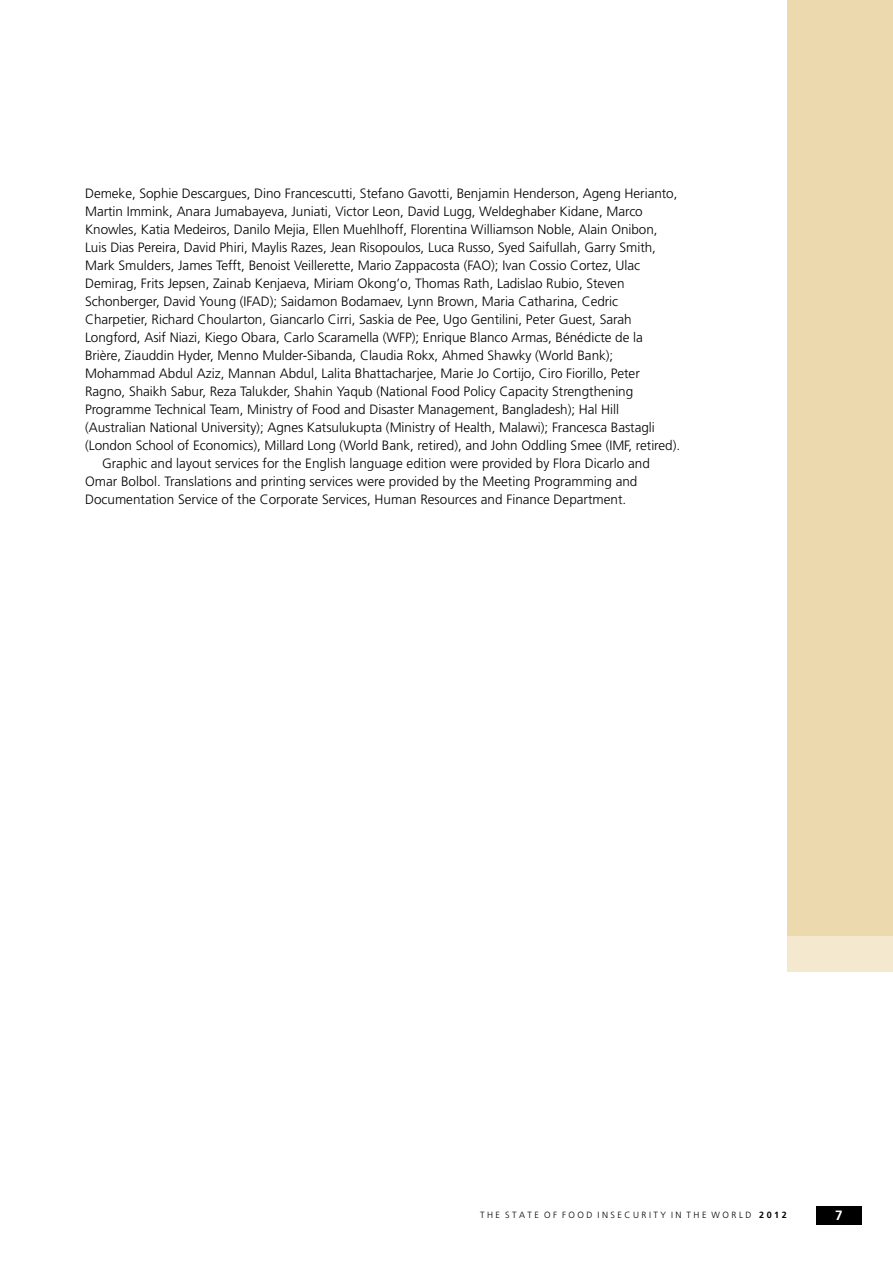
<style>
.page{position:relative;width:893px;height:1263px;background:#fff}
.page>*{position:absolute;margin:0;border:0;box-sizing:border-box;transform-origin:0 0}
.t1{font:300 13.5px "Frutiger LT Std";letter-spacing:-.005em;color:#000}
.t2{font:700 13.5px "Frutiger LT Std";color:#fff}
.t3{font:300 9px "Frutiger LT Std";color:#000}
.s1{font-weight:700}
</style>
<div class="page">
<div style="left:787px;top:0;width:106px;height:972px;background:#edd9ae"></div>
<div style="left:787px;top:936px;width:106px;height:36px;background:#f4e8ce"></div>
<div style="left:816px;top:1206px;width:45px;height:18px;background:#000"></div>
<p class="t1" style="left:85px;top:186px;width:594px">Demeke, Sophie Descargues, Dino Francescutti, Stefano Gavotti, Benjamin Henderson, Ageng Herianto,</p>
<p class="t1" style="left:85px;top:204px;width:559px">Martin Immink, Anara Jumabayeva, Juniati, Victor Leon, David Lugg, Weldeghaber Kidane, Marco</p>
<p class="t1" style="left:85px;top:222px;width:574px">Knowles, Katia Medeiros, Danilo Mejia, Ellen Muehlhoff, Florentina Williamson Noble, Alain Onibon,</p>
<p class="t1" style="left:85px;top:240px;width:572px">Luis Dias Pereira, David Phiri, Maylis Razes, Jean Risopoulos, Luca Russo, Syed Saifullah, Garry Smith,</p>
<p class="t1" style="left:85px;top:258px;width:557px">Mark Smulders, James Tefft, Benoist Veillerette, Mario Zappacosta (FAO); Ivan Cossio Cortez, Ulac</p>
<p class="t1" style="left:85px;top:276px;width:541px">Demirag, Frits Jepsen, Zainab Kenjaeva, Miriam Okong’o, Thomas Rath, Ladislao Rubio, Steven</p>
<p class="t1" style="left:85px;top:294px;width:535px">Schonberger, David Young (IFAD); Saidamon Bodamaev, Lynn Brown, Maria Catharina, Cedric</p>
<p class="t1" style="left:85px;top:312px;width:548px">Charpetier, Richard Choularton, Giancarlo Cirri, Saskia de Pee, Ugo Gentilini, Peter Guest, Sarah</p>
<p class="t1" style="left:85px;top:330px;width:559px">Longford, Asif Niazi, Kiego Obara, Carlo Scaramella (WFP); Enrique Blanco Armas, Bénédicte de la</p>
<p class="t1" style="left:85px;top:348px;width:530px">Brière, Ziauddin Hyder, Menno Mulder-Sibanda, Claudia Rokx, Ahmed Shawky (World Bank);</p>
<p class="t1" style="left:85px;top:366px;width:556px">Mohammad Abdul Aziz, Mannan Abdul, Lalita Bhattacharjee, Marie Jo Cortijo, Ciro Fiorillo, Peter</p>
<p class="t1" style="left:85px;top:384px;width:550px">Ragno, Shaikh Sabur, Reza Talukder, Shahin Yaqub (National Food Policy Capacity Strengthening</p>
<p class="t1" style="left:85px;top:402px;width:536px">Programme Technical Team, Ministry of Food and Disaster Management, Bangladesh); Hal Hill</p>
<p class="t1" style="left:85px;top:420px;width:571px">(Australian National University); Agnes Katsulukupta (Ministry of Health, Malawi); Francesca Bastagli</p>
<p class="t1" style="left:85px;top:438px;width:597px">(London School of Economics), Millard Long (World Bank, retired), and John Oddling Smee (IMF, retired).</p>
<p class="t1" style="left:102px;top:456px;width:549px">Graphic and layout services for the English language edition were provided by Flora Dicarlo and</p>
<p class="t1" style="left:85px;top:474px;width:554px">Omar Bolbol. Translations and printing services were provided by the Meeting Programming and</p>
<p class="t1" style="left:85px;top:492px;width:543px">Documentation Service of the Corporate Services, Human Resources and Finance Department.</p>
<p class="t3" style="left:480px;top:1210px;width:308px">T H E S T A T E O F F O O D I N S E C U R I T Y I N T H E W O R L D <span class="s1">2 0 1 2</span></p>
<p class="t2" style="left:835px;top:1207px;width:9px">7</p>
</div>
